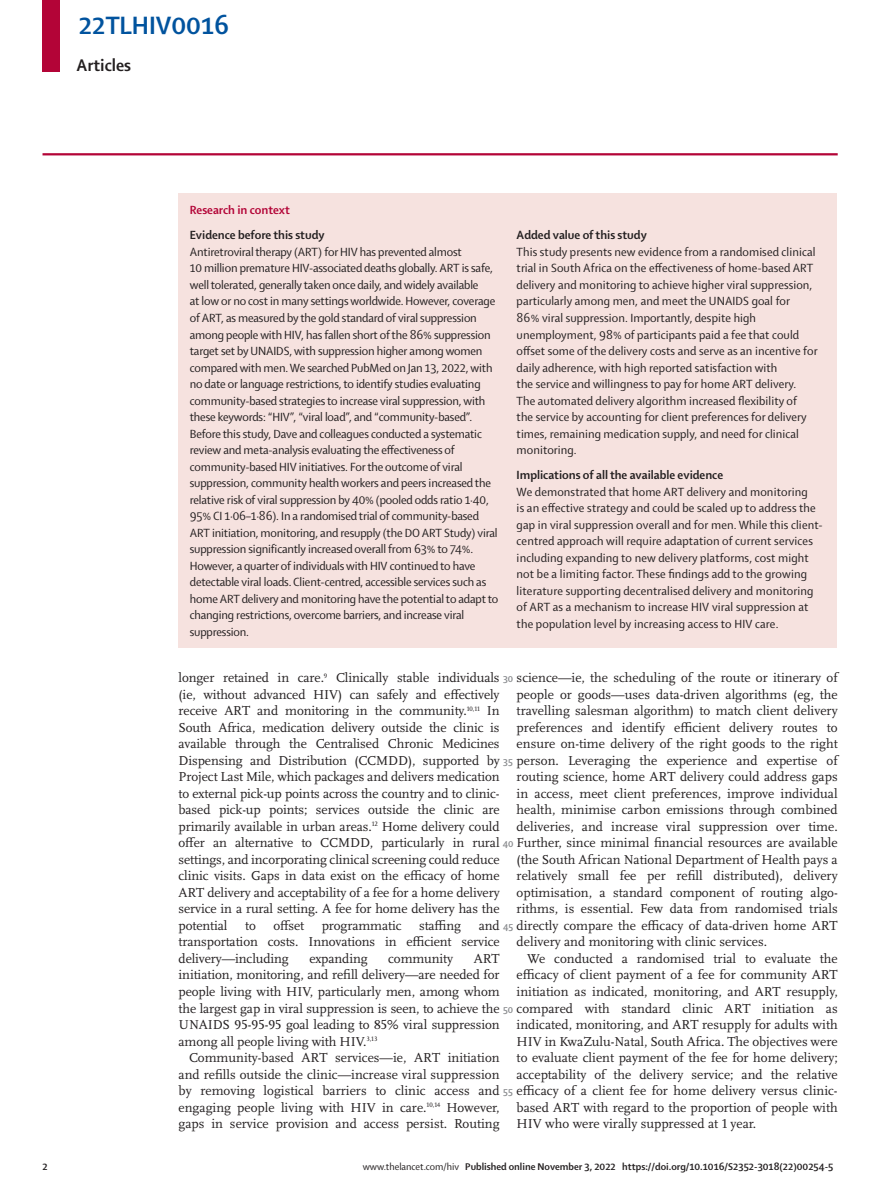
<style>
.page{position:relative;width:893px;height:1200px;background:#fff}
.page>*{position:absolute;margin:0;border:0;box-sizing:border-box;transform-origin:0 0}
.t1{font:700 27px "Shaker 2 Lancet";color:#01539e}
.t2{font:700 18px "Shaker 2 Lancet";color:#231f20}
.text_body__serif{font:13.5px/16.5px "Scala Lancet Pro";color:#231f20;text-align:justify}
.text_first__serif{font:13.5px/16.5px "Scala Lancet Pro";letter-spacing:-.01em;color:#231f20;text-align:justify}
.panel_text{font:12.75px/16.5px "Shaker 2 Lancet";letter-spacing:-.01em;color:#231f20}
.panel_text-2{font:12.75px/16.5px "Shaker 2 Lancet";letter-spacing:.01em;color:#231f20}
.panel_heading_1{font:700 12.75px "Shaker 2 Lancet";color:#231f20}
.panel_main_head__red{font:700 12.75px "Shaker 2 Lancet";color:#b30437}
.t3{font:700 10.5px "Shaker 2 Lancet";color:#231f20}
.t4{font:700 9.75px "Shaker 2 Lancet";color:#8a8c8f}
.s1{font-weight:400}
</style>
<div class="page">
<div style="left:43px;top:0;width:17px;height:71px;background:#b30437"></div>
<hr style="left:43px;top:153px;width:795px;height:2px;background:#b30437">
<div style="left:179px;top:193px;width:658px;height:454px;background:#f6e2df"></div>
<h1 class="t1" style="left:79px;top:7px;width:152px">22TLHIV0016</h1>
<h2 class="t2" style="left:77px;top:54px;width:56px">Articles</h2>
<p class="panel_main_head__red" style="left:190px;top:202px;width:102px">Research in context</p>
<p class="panel_heading_1" style="left:190px;top:227px;width:136px">Evidence before this study</p>
<p class="panel_text" style="left:190px;top:243px;width:310px">Antiretroviral therapy (ART) for HIV has prevented almost<br>10 million premature HIV-associated deaths globally. ART is safe, well tolerated, generally taken once daily, and widely available<br>at low or no cost in many settings worldwide. However, coverage of ART, as measured by the gold standard of viral suppression among people with HIV, has fallen short of the 86% suppression target set by UNAIDS, with suppression higher among women compared with men. We searched PubMed on Jan 13, 2022, with no date or language restrictions, to identify studies evaluating community-based strategies to increase viral suppression, with these keywords: “HIV”, “viral load”, and “community-based”.<br>Before this study, Dave and colleagues conducted a systematic review and meta-analysis evaluating the effectiveness of community-based HIV initiatives. For the outcome of viral suppression, community health workers and peers increased the relative risk of viral suppression by 40% (pooled odds ratio 1·40, 95% CI 1·06–1·86). In a randomised trial of community-based ART initiation, monitoring, and resupply (the DO ART Study) viral suppression significantly increased overall from 63% to 74%.<br>However, a quarter of individuals with HIV continued to have detectable viral loads. Client-centred, accessible services such as home ART delivery and monitoring have the potential to adapt to changing restrictions, overcome barriers, and increase viral suppression.</p>
<p class="panel_heading_1" style="left:517px;top:227px;width:132px">Added value of this study</p>
<p class="panel_text-2" style="left:517px;top:243px;width:302px">This study presents new evidence from a randomised clinical trial in South Africa on the effectiveness of home-based ART delivery and monitoring to achieve higher viral suppression, particularly among men, and meet the UNAIDS goal for<br>86% viral suppression. Importantly, despite high unemployment, 98% of participants paid a fee that could offset some of the delivery costs and serve as an incentive for daily adherence, with high reported satisfaction with<br>the service and willingness to pay for home ART delivery.<br>The automated delivery algorithm increased flexibility of<br>the service by accounting for client preferences for delivery times, remaining medication supply, and need for clinical monitoring.</p>
<p class="panel_heading_1" style="left:517px;top:466px;width:208px">Implications of all the available evidence</p>
<p class="panel_text-2" style="left:517px;top:482px;width:308px">We demonstrated that home ART delivery and monitoring<br>is an effective strategy and could be scaled up to address the gap in viral suppression overall and for men. While this client&shy;centred approach will require adaptation of current services including expanding to new delivery platforms, cost might not be a limiting factor. These findings add to the growing literature supporting decentralised delivery and monitoring of ART as a mechanism to increase HIV viral suppression at the population level by increasing access to HIV care.</p>
<p class="text_body__serif" style="left:517px;top:669px;width:323px">science—ie, the scheduling of the route or itinerary of people or goods—uses data-driven algorithms (eg, the travelling salesman algorithm) to match client delivery preferences and identify efficient delivery routes to ensure on-time delivery of the right goods to the right person. Leveraging the experience and expertise of routing science, home ART delivery could address gaps in access, meet client preferences, improve individual health, minimise carbon emissions through combined deliveries, and increase viral suppression over time.<br>Further, since minimal financial resources are available (the South African National Department of Health pays a relatively small fee per refill distributed), delivery optimisation, a standard component of routing algo&shy;rithms, is essential. Few data from randomised trials directly compare the efficacy of data-driven home ART delivery and monitoring with clinic services.</p>
<p class="text_body__serif" style="left:517px;top:950px;width:323px;text-indent:11px">We conducted a randomised trial to evaluate the efficacy of client payment of a fee for community ART initiation as indicated, monitoring, and ART resupply, compared with standard clinic ART initiation as indicated, monitoring, and ART resupply for adults with HIV in KwaZulu-Natal, South Africa. The objectives were to evaluate client payment of the fee for home delivery; acceptability of the delivery service; and the relative efficacy of a client fee for home delivery versus clinic&shy;based ART with regard to the proportion of people with HIV who were virally suppressed at 1 year.</p>
<p class="text_first__serif" style="left:179px;top:669px;width:323px">longer retained in care.<sup>9</sup> Clinically stable individuals (ie, without advanced HIV) can safely and effectively receive ART and monitoring in the community.<sup>10,11</sup> In South Africa, medication delivery outside the clinic is available through the Centralised Chronic Medicines Dispensing and Distribution (CCMDD), supported by Project Last Mile, which packages and delivers medication to external pick-up points across the country and to clinic&shy;based pick-up points; services outside the clinic are primarily available in urban areas.<sup>12</sup> Home delivery could offer an alternative to CCMDD, particularly in rural settings, and incorporating clinical screening could reduce clinic visits. Gaps in data exist on the efficacy of home ART delivery and acceptability of a fee for a home delivery service in a rural setting. A fee for home delivery has the potential</p>
<p class="t4" style="left:503px;top:672px;width:12px">30</p>
<p class="t4" style="left:503px;top:755px;width:11px">35</p>
<p class="t4" style="left:503px;top:837px;width:12px">40</p>
<p class="text_first__serif" style="left:245px;top:917px;width:12px">to</p>
<p class="text_first__serif" style="left:273px;top:917px;width:32px">offset</p>
<p class="text_first__serif" style="left:322px;top:917px;width:81px">programmatic</p>
<p class="text_first__serif" style="left:419px;top:917px;width:44px">staffing</p>
<p class="text_first__serif" style="left:179px;top:917px;width:323px;text-indent:300px">and transportation costs. Innovations in efficient service delivery—including</p>
<p class="t4" style="left:503px;top:920px;width:12px">45</p>
<p class="text_first__serif" style="left:309px;top:950px;width:60px">expanding</p>
<p class="text_first__serif" style="left:388px;top:950px;width:66px">community</p>
<p class="text_first__serif" style="left:179px;top:950px;width:323px;text-indent:295px">ART initiation, monitoring, and refill delivery—are needed for people living with HIV, particularly men, among whom the largest gap in viral suppression is seen, to achieve the UNAIDS 95-95-95 goal leading to 85% viral suppression among all people living with HIV.<sup>3,13</sup></p>
<p class="text_body__serif" style="left:179px;top:1049px;width:323px;text-indent:11px">Community-based ART services—ie, ART initiation and refills outside the clinic—increase viral suppression by removing logistical barriers to clinic access and engaging people living with HIV in care.<sup>10,14</sup> However, gaps in service provision and access persist. Routing</p>
<p class="t4" style="left:503px;top:1002px;width:12px">50</p>
<p class="t4" style="left:503px;top:1085px;width:11px">55</p>
<p class="t3" style="left:43px;top:1159px;width:7px">2</p>
<p class="t3" style="left:363px;top:1159px;width:472px"><span class="s1">www.thelancet.com/hiv</span> Published online November 3, 2022 https://doi.org/10.1016/S2352-3018(22)00254-5</p>
</div>
